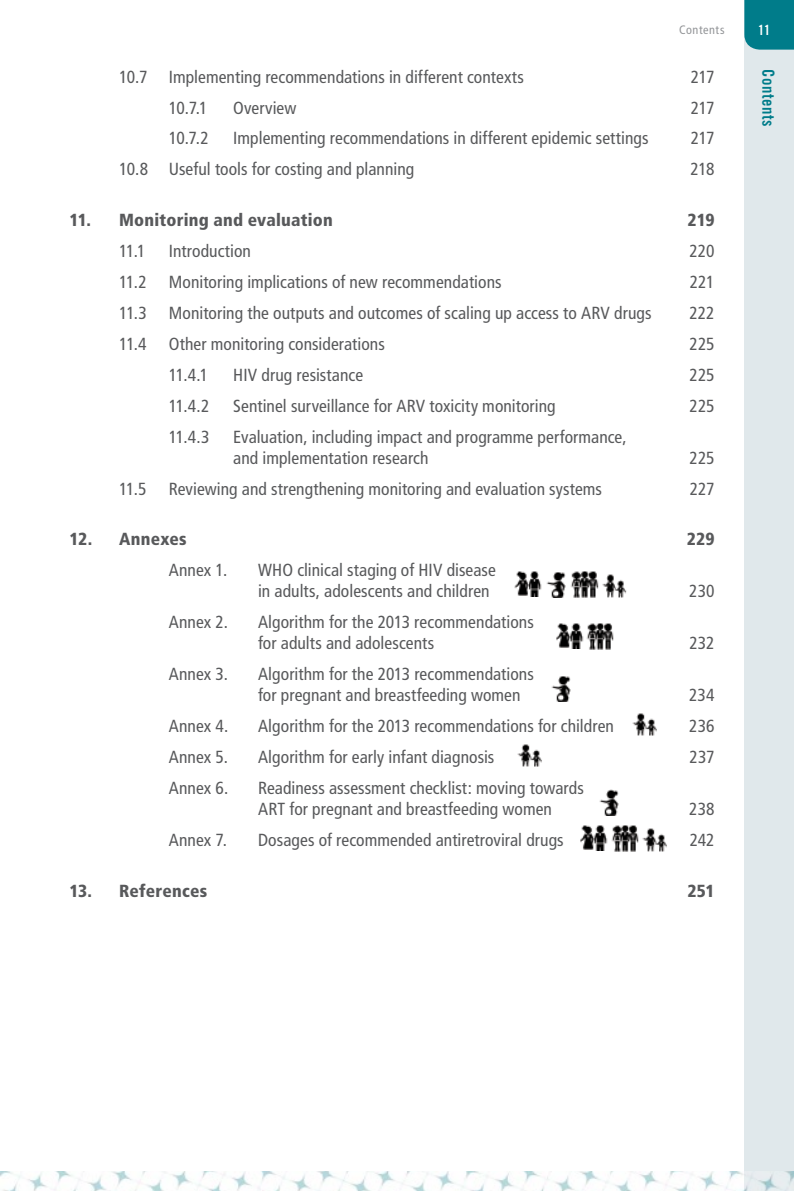
<style>
.page{position:relative;width:794px;height:1191px;background:#fff}
.page>*{position:absolute;margin:0;border:0;box-sizing:border-box;transform-origin:0 0}
.t1{font:condensed 17.5px/21px "Frutiger";letter-spacing:.005em;color:#58595b}
.t2{font:900 condensed 17.5px "Frutiger";letter-spacing:.01em;color:#58595b}
.t3{font:16.62px "Trade Gothic Bold Cond Twenty";letter-spacing:.03em;color:#007c8a}
.t4{font:14px "Trade Gothic Bold Cond Twenty";color:#fff}
.t5{font:condensed 12.25px "Frutiger";letter-spacing:.045em;color:#939598}
</style>
<div class="page">
<div style="left:744px;top:0;width:50px;height:1191px;background:#e0e8eb"></div>
<div style="left:744px;top:0;width:50px;height:50px;background:#007c8a"></div>
<img style="left:0;top:1171px;width:794px;height:20px">
<img style="left:515px;top:571px;width:27px;height:25px">
<img style="left:546px;top:572px;width:20px;height:25px">
<img style="left:571px;top:571px;width:28px;height:26px">
<img style="left:602px;top:574px;width:25px;height:23px">
<img style="left:556px;top:623px;width:28px;height:25px">
<img style="left:586px;top:623px;width:28px;height:26px">
<img style="left:551px;top:676px;width:20px;height:25px">
<img style="left:632px;top:713px;width:25px;height:22px">
<img style="left:517px;top:744px;width:25px;height:22px">
<img style="left:599px;top:790px;width:20px;height:25px">
<img style="left:580px;top:825px;width:28px;height:25px">
<img style="left:611px;top:825px;width:28px;height:26px">
<img style="left:642px;top:828px;width:25px;height:23px">
<p class="t5" style="left:679px;top:23px;width:47px">Contents</p>
<p class="t4" style="left:758px;top:22px;width:14px">11</p>
<p class="t3" style="left:778px;top:69px;width:58px;rotate:90deg">Contents</p>
<p class="t1" style="left:119px;top:66px;width:406px">10.7 Implementing recommendations in different contexts</p>
<p class="t1" style="left:691px;top:66px;width:25px">217</p>
<p class="t1" style="left:169px;top:97px;width:40px">10.7.1</p>
<p class="t1" style="left:233px;top:97px;width:65px">Overview</p>
<p class="t1" style="left:691px;top:97px;width:25px">217</p>
<p class="t1" style="left:169px;top:128px;width:42px">10.7.2</p>
<p class="t1" style="left:233px;top:128px;width:417px">Implementing recommendations in different epidemic settings</p>
<p class="t1" style="left:691px;top:128px;width:25px">217</p>
<p class="t1" style="left:119px;top:159px;width:297px">10.8 Useful tools for costing and planning</p>
<p class="t1" style="left:690px;top:159px;width:26px">218</p>
<p class="t2" style="left:69px;top:210px;width:265px">11. Monitoring and evaluation</p>
<p class="t2" style="left:687px;top:210px;width:28px">219</p>
<p class="t1" style="left:119px;top:241px;width:28px">11.1</p>
<p class="t1" style="left:169px;top:241px;width:84px">Introduction</p>
<p class="t1" style="left:689px;top:241px;width:27px">220</p>
<p class="t1" style="left:119px;top:272px;width:384px">11.2 Monitoring implications of new recommendations</p>
<p class="t1" style="left:690px;top:272px;width:26px">221</p>
<p class="t1" style="left:119px;top:302px;width:29px">11.3</p>
<p class="t1" style="left:169px;top:302px;width:484px">Monitoring the outputs and outcomes of scaling up access to ARV drugs</p>
<p class="t1" style="left:689px;top:302px;width:27px">222</p>
<p class="t1" style="left:119px;top:333px;width:29px">11.4</p>
<p class="t1" style="left:169px;top:333px;width:217px">Other monitoring considerations</p>
<p class="t1" style="left:689px;top:333px;width:27px">225</p>
<p class="t1" style="left:169px;top:364px;width:41px">11.4.1</p>
<p class="t1" style="left:233px;top:364px;width:131px">HIV drug resistance</p>
<p class="t1" style="left:689px;top:364px;width:27px">225</p>
<p class="t1" style="left:169px;top:395px;width:42px">11.4.2</p>
<p class="t1" style="left:233px;top:395px;width:324px">Sentinel surveillance for ARV toxicity monitoring</p>
<p class="t1" style="left:689px;top:395px;width:27px">225</p>
<p class="t1" style="left:169px;top:426px;width:42px">11.4.3</p>
<p class="t1" style="left:233px;top:426px;width:395px">Evaluation, including impact and programme performance, and implementation research</p>
<p class="t1" style="left:689px;top:447px;width:27px">225</p>
<p class="t1" style="left:119px;top:478px;width:29px">11.5</p>
<p class="t1" style="left:169px;top:478px;width:435px">Reviewing and strengthening monitoring and evaluation systems</p>
<p class="t1" style="left:690px;top:478px;width:26px">227</p>
<p class="t2" style="left:69px;top:529px;width:119px">12. Annexes</p>
<p class="t2" style="left:687px;top:529px;width:29px">229</p>
<p class="t1" style="left:169px;top:560px;width:60px">Annex 1.</p>
<p class="t1" style="left:258px;top:560px;width:239px">WHO clinical staging of HIV disease in adults, adolescents and children</p>
<p class="t1" style="left:689px;top:581px;width:27px">230</p>
<p class="t1" style="left:169px;top:612px;width:61px">Annex 2.</p>
<p class="t1" style="left:258px;top:612px;width:277px">Algorithm for the 2013 recommendations for adults and adolescents</p>
<p class="t1" style="left:169px;top:664px;width:61px">Annex 3.</p>
<p class="t1" style="left:258px;top:664px;width:277px">Algorithm for the 2013 recommendations for pregnant and breastfeeding women</p>
<p class="t1" style="left:689px;top:633px;width:27px">232</p>
<p class="t1" style="left:689px;top:685px;width:27px">234</p>
<p class="t1" style="left:169px;top:715px;width:61px">Annex 4.</p>
<p class="t1" style="left:258px;top:715px;width:357px">Algorithm for the 2013 recommendations for children</p>
<p class="t1" style="left:689px;top:715px;width:27px">236</p>
<p class="t1" style="left:169px;top:746px;width:61px">Annex 5.</p>
<p class="t1" style="left:258px;top:746px;width:238px">Algorithm for early infant diagnosis</p>
<p class="t1" style="left:689px;top:746px;width:26px">237</p>
<p class="t1" style="left:169px;top:777px;width:61px">Annex 6.</p>
<p class="t1" style="left:258px;top:777px;width:327px">Readiness assessment checklist: moving towards<br>ART for pregnant and breastfeeding women</p>
<p class="t1" style="left:689px;top:798px;width:27px">238</p>
<p class="t1" style="left:169px;top:829px;width:60px">Annex 7.</p>
<p class="t1" style="left:258px;top:829px;width:307px">Dosages of recommended antiretroviral drugs</p>
<p class="t1" style="left:690px;top:829px;width:26px">242</p>
<p class="t2" style="left:69px;top:880px;width:139px">13. References</p>
<p class="t2" style="left:687px;top:880px;width:29px">251</p>
</div>
